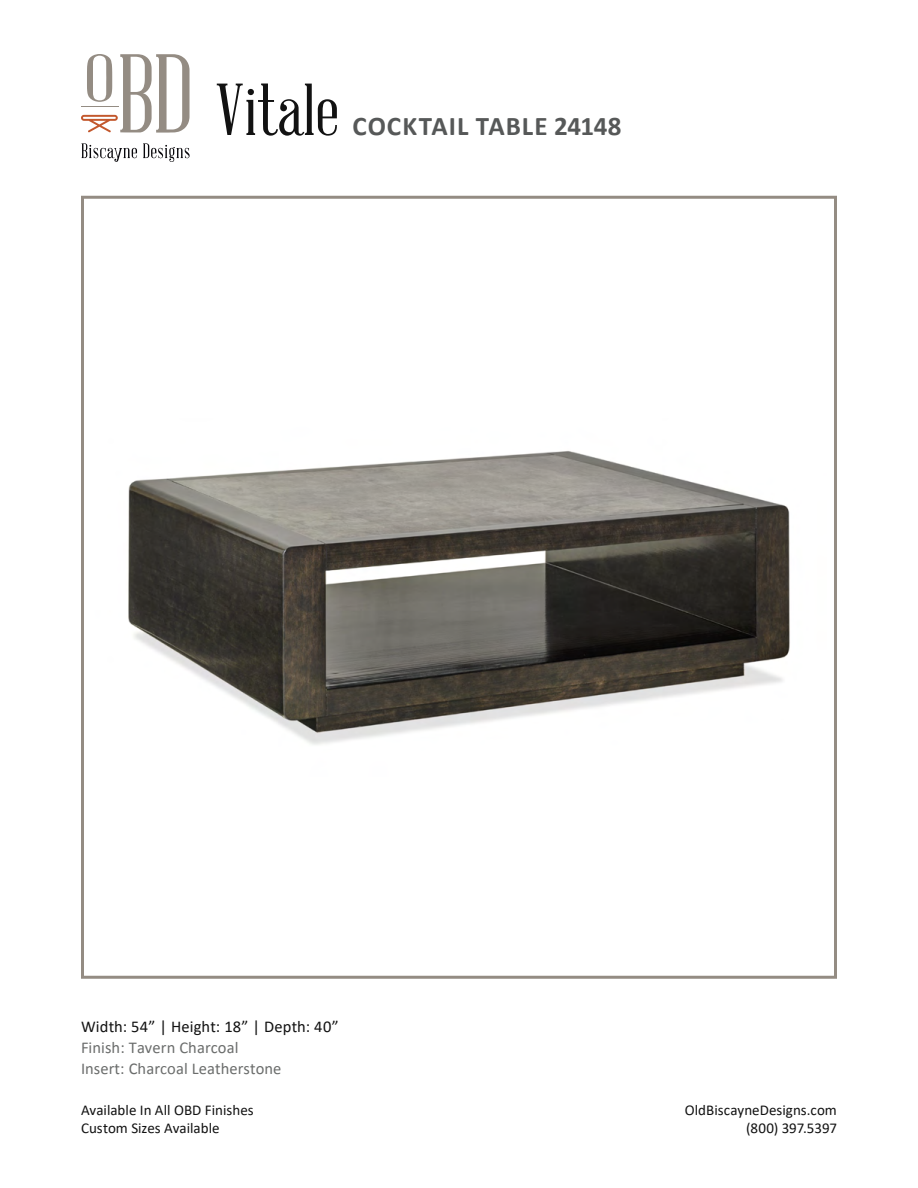
<style>
.page{position:relative;width:918px;height:1188px;background:#fff}
.page>*{position:absolute;margin:0;border:0;box-sizing:border-box;transform-origin:0 0}
.t1{font:72px "Abraham Lincoln";color:#121212}
.t2{font:700 27px "Calibri";letter-spacing:.035em;color:#565858}
.t3{font:16.5px/21px "Calibri";letter-spacing:.005em;color:#6b6d6c}
.t4{font:16.5px "Calibri";letter-spacing:.01em;color:#121212}
.t5{font:15px/18px "Calibri";color:#121212;text-align:right}
</style>
<div class="page">
<svg style="left:82px;top:143px;width:55px;height:19px"></svg>
<svg style="left:143px;top:143px;width:47px;height:19px"></svg>
<svg style="left:81px;top:54px;width:109px;height:79px"></svg>
<img style="left:128px;top:451px;width:662px;height:294px">
<div style="left:81px;top:196px;width:756px;height:783px;border:3px solid #948c83"></div>
<h1 class="t1" style="left:216px;top:72px;width:124px">Vitale</h1>
<h2 class="t2" style="left:353px;top:107px;width:270px">COCKTAIL TABLE 24148</h2>
<p class="t4" style="left:81px;top:1015px;width:259px">Width: 54” | Height: 18” | Depth: 40”</p>
<p class="t3" style="left:81px;top:1036px;width:202px">Finish: Tavern Charcoal<br>Insert: Charcoal Leatherstone</p>
<p class="t5" style="left:81px;top:1101px;width:174px;text-align:left">Available In All OBD Finishes<br>Custom Sizes Available</p>
<p class="t5" style="left:685px;top:1101px;width:154px">OldBiscayneDesigns.com (800) 397.5397</p>
</div>
